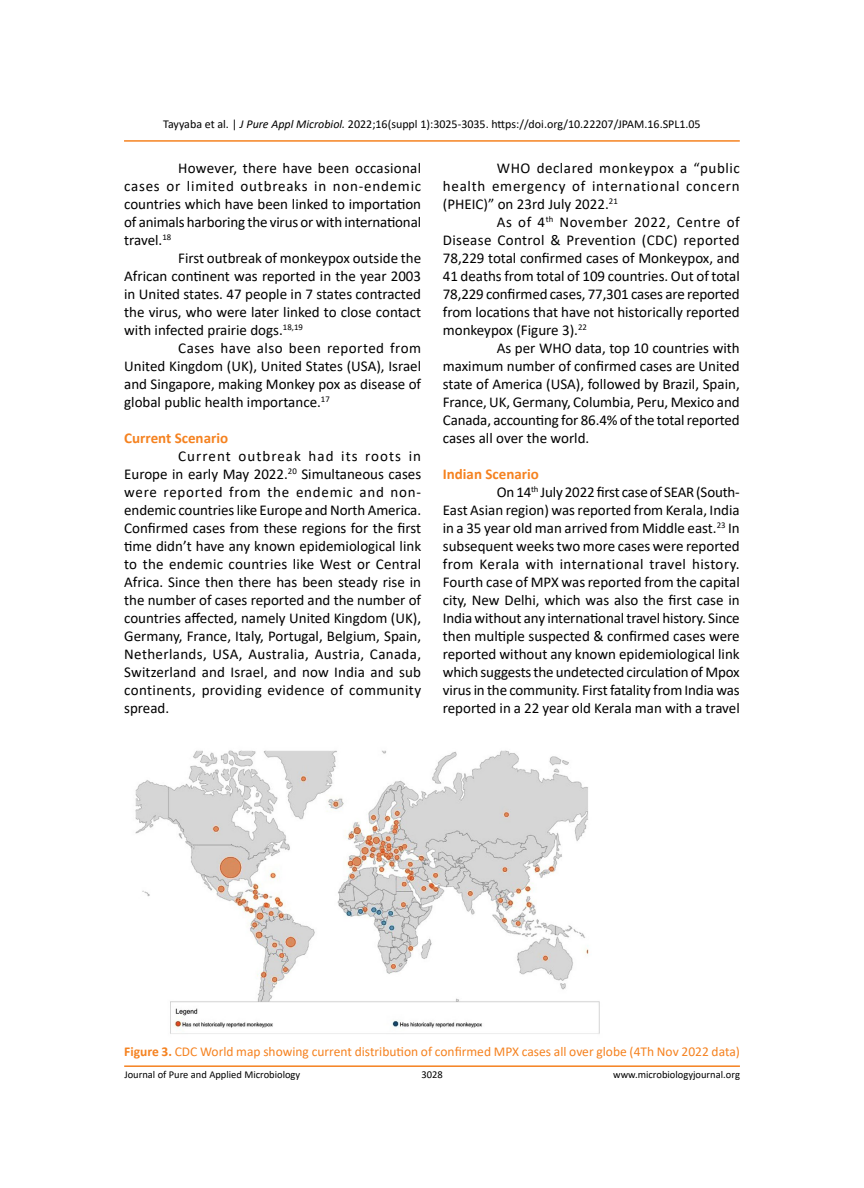
<style>
.page{position:relative;width:864px;height:1188px;background:#fff}
.page>*{position:absolute;margin:0;border:0;box-sizing:border-box;transform-origin:0 0}
.t1{font:15px/18px "Calibri";color:#000;text-align:justify}
.t2{font:15px "Calibri";letter-spacing:.03em;color:#000}
.t3{font:700 15px "Calibri";color:#f58220}
.t4{font:13.5px "Calibri";color:#f58220}
.t5{font:12px "Calibri";color:#000}
.t6{font:10.5px "Calibri";color:#000}
.s1{font-style:italic}
.s2{font-weight:700}
</style>
<div class="page">
<hr style="left:124px;top:1065px;width:616px;height:2px;background:#f58220">
<hr style="left:124px;top:140px;width:616px;height:2px;background:#f58220">
<img style="left:135px;top:750px;width:465px;height:284px">
<p class="t5" style="left:163px;top:115px;width:539px">Tayyaba et al. | <span class="s1">J Pure Appl Microbiol.</span> 2022;16(suppl 1):3025-3035. https://doi.org/10.22207/JPAM.16.SPL1.05</p>
<p class="t1" style="left:124px;top:159px;width:299px;text-indent:54px">However, there have been occasional cases or limited outbreaks in non-endemic countries which have been linked to importation of animals harboring the virus or with international travel.<sup>18</sup></p>
<p class="t1" style="left:124px;top:249px;width:299px;text-indent:54px">First outbreak of monkeypox outside the African continent was reported in the year 2003 in United states. 47 people in 7 states contracted the virus, who were later linked to close contact with infected prairie dogs.<sup>18,19</sup></p>
<p class="t1" style="left:124px;top:339px;width:299px;text-indent:54px">Cases have also been reported from United Kingdom (UK), United States (USA), Israel and Singapore, making Monkey pox as disease of global public health importance.<sup>17</sup></p>
<p class="t3" style="left:124px;top:428px;width:106px">Current Scenario</p>
<p class="t1" style="left:124px;top:447px;width:299px;text-indent:54px">Current outbreak had its roots in Europe in early May 2022.<sup>20</sup> Simultaneous cases were reported from the endemic and non&shy;endemic countries like Europe and North America.<br>Confirmed cases from these regions for the first time didn’t have any known epidemiological link to the endemic countries like West or Central Africa. Since then there has been steady rise in the number of cases reported and the number of countries affected, namely United Kingdom (UK), Germany, France, Italy, Portugal, Belgium, Spain, Netherlands, USA, Australia, Austria, Canada, Switzerland and Israel, and now India and sub continents, providing evidence of community spread.</p>
<p class="t1" style="left:443px;top:159px;width:298px;text-indent:54px">WHO declared monkeypox a “public health emergency of international concern (PHEIC)” on 23rd July 2022.<sup>21</sup></p>
<p class="t1" style="left:443px;top:213px;width:299px;text-indent:54px">As of 4<sup>th</sup> November 2022, Centre of Disease Control &amp; Prevention (CDC) reported 78,229 total confirmed cases of Monkeypox, and 41 deaths from total of 109 countries. Out of total 78,229 confirmed cases, 77,301 cases are reported from locations that have not historically reported monkeypox (Figure 3).<sup>22</sup></p>
<p class="t1" style="left:443px;top:339px;width:299px;text-indent:54px">As per WHO data, top 10 countries with maximum number of confirmed cases are United state of America (USA), followed by Brazil, Spain, France, UK, Germany, Columbia, Peru, Mexico and Canada, accounting for 86.4% of the total reported cases all over the world.</p>
<p class="t3" style="left:443px;top:464px;width:98px">Indian Scenario</p>
<p class="t1" style="left:497px;top:483px;width:245px">On 14<sup>th</sup> July 2022 first case of SEAR (South-</p>
<p class="t1" style="left:443px;top:501px;width:298px">East Asian region) was reported from Kerala, India</p>
<p class="t1" style="left:443px;top:519px;width:298px">in a 35 year old man arrived from Middle east.<sup>23</sup> In</p>
<p class="t1" style="left:443px;top:537px;width:298px">subsequent weeks two more cases were reported</p>
<p class="t2" style="left:443px;top:554px;width:298px">from Kerala with international travel history.</p>
<p class="t1" style="left:443px;top:573px;width:298px">Fourth case of MPX was reported from the capital</p>
<p class="t1" style="left:443px;top:591px;width:298px">city, New Delhi, which was also the first case in</p>
<p class="t1" style="left:443px;top:609px;width:298px">India without any international travel history. Since</p>
<p class="t1" style="left:443px;top:627px;width:298px">then multiple suspected &amp; confirmed cases were</p>
<p class="t1" style="left:443px;top:645px;width:298px">reported without any known epidemiological link</p>
<p class="t1" style="left:443px;top:663px;width:298px">which suggests the undetected circulation of Mpox</p>
<p class="t1" style="left:443px;top:681px;width:298px">virus in the community. First fatality from India was</p>
<p class="t1" style="left:443px;top:699px;width:299px">reported in a 22 year old Kerala man with a travel</p>
<p class="t4" style="left:124px;top:1042px;width:617px"><span class="s2">Figure 3.</span> CDC World map showing current distribution of confirmed MPX cases all over globe (4Th Nov 2022 data)</p>
<p class="t6" style="left:124px;top:1067px;width:177px">Journal of Pure and Applied Microbiology</p>
<p class="t6" style="left:421px;top:1067px;width:23px">3028</p>
<p class="t6" style="left:613px;top:1067px;width:128px">www.microbiologyjournal.org</p>
</div>
